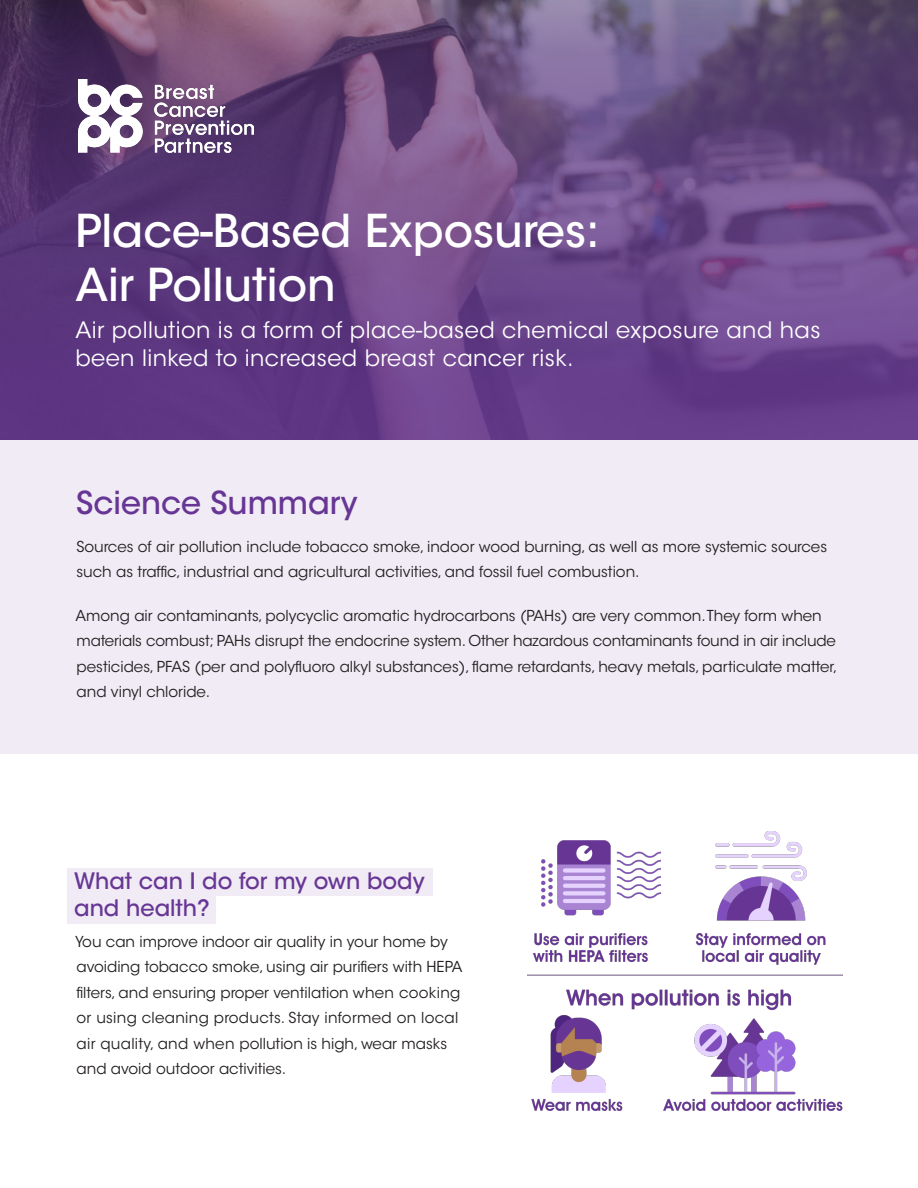
<style>
.page{position:relative;width:918px;height:1188px;background:#fff}
.page>*{position:absolute;margin:0;border:0;box-sizing:border-box;transform-origin:0 0}
.t1{font:500 45px/54px "ITC Avant Garde Std";color:#fff}
.t2{font:500 31.5px "ITC Avant Garde Std";color:#673695}
.t3{font:22.5px/28.5px "ITC Avant Garde Std";letter-spacing:.02em;color:#fff}
.t4{font:500 22.5px/27px "ITC Avant Garde Std";color:#673695}
.t5{font:15px/25.5px "ITC Avant Garde Std";color:#231f20}
</style>
<div class="page">
<img style="left:0;top:0;width:918px;height:441px">
<div style="left:0;top:441px;width:918px;height:313px;background:#f0ebf4"></div>
<img style="left:79px;top:79px;width:174px;height:74px">
<div style="left:68px;top:868px;width:365px;height:28px;background:#f0ebf4"></div>
<div style="left:68px;top:896px;width:148px;height:27px;background:#f0ebf4"></div>
<img style="left:527px;top:831px;width:315px;height:280px">
<p class="t1" style="left:75px;top:204px;width:526px">Place-Based Exposures:<br>Air Pollution</p>
<p class="t3" style="left:75px;top:316px;width:747px">Air pollution is a form of place-based chemical exposure and has been linked to increased breast cancer risk.</p>
<p class="t2" style="left:76px;top:483px;width:283px">Science Summary</p>
<p class="t5" style="left:76px;top:534px;width:752px">Sources of air pollution include tobacco smoke, indoor wood burning, as well as more systemic sources such as traffic, industrial and agricultural activities, and fossil fuel combustion.</p>
<p class="t5" style="left:76px;top:603px;width:763px">Among air contaminants, polycyclic aromatic hydrocarbons (PAHs) are very common. They form when materials combust; PAHs disrupt the endocrine system. Other hazardous contaminants found in air include pesticides, PFAS (per and polyfluoro alkyl substances), flame retardants, heavy metals, particulate matter, and vinyl chloride.</p>
<p class="t4" style="left:74px;top:867px;width:352px">What can I do for my own body and health?</p>
<p class="t5" style="left:75px;top:929px;width:389px">You can improve indoor air quality in your home by avoiding tobacco smoke, using air purifiers with HEPA filters, and ensuring proper ventilation when cooking or using cleaning products. Stay informed on local air quality, and when pollution is high, wear masks and avoid outdoor activities.</p>
</div>
